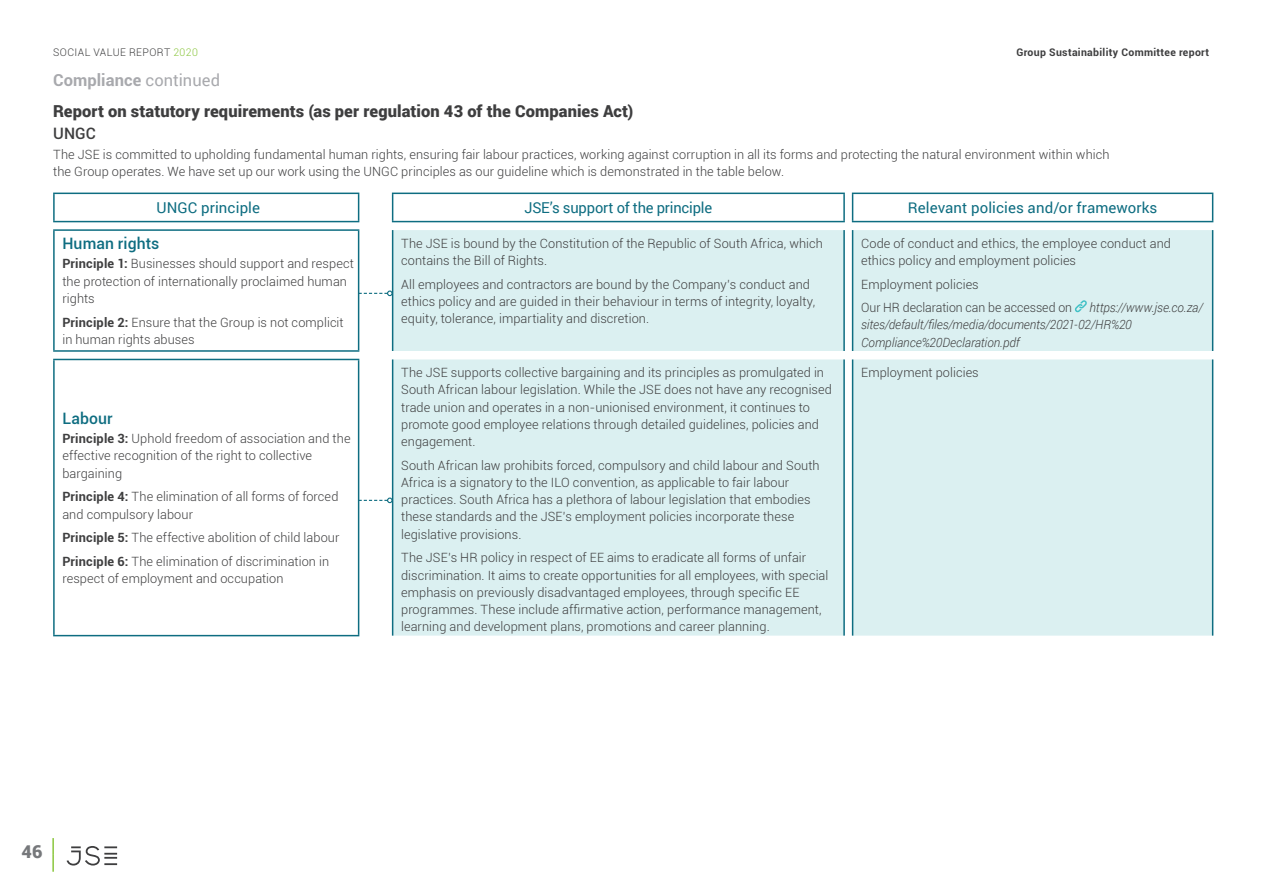
<style>
.page{position:relative;width:1263px;height:893px;background:#fff}
.page>*{position:absolute;margin:0;border:0;box-sizing:border-box;transform-origin:0 0}
.t1{font:900 18px "Roboto";color:#76787b}
.t2{font:900 16.5px "Roboto";letter-spacing:.005em;color:#3e3e3f}
.t3{font:700 16.5px "Roboto";letter-spacing:.005em;color:#a8a9ad}
.t4{font:500 15.75px "Roboto";letter-spacing:.005em;color:#0e6d81}
.t5{font:500 15.75px "Roboto";color:#3e3e3f}
.t6{font:15px "Roboto";letter-spacing:.005em;color:#0e6d81}
.t7{font:300 12.75px/17.2px "Roboto";letter-spacing:.005em;color:#3e3e3f}
.t8{font:italic 300 12.75px/17.2px "Roboto";color:#3e3e3f}
.t9{font:700 10.5px "Roboto";letter-spacing:.03em;color:#3e3e3f}
.t10{font:300 10.5px "Roboto";letter-spacing:.04em;color:#3e3e3f}
.s1{color:#8bc63e}
.s2{font-weight:400}
.s3{font-weight:700}
</style>
<div class="page">
<svg style="left:52px;top:838px;width:2px;height:34px"></svg>
<svg style="left:67px;top:846px;width:50px;height:19px"></svg>
<div style="left:393px;top:230px;width:819px;height:406px;background:#dbf0f1"></div>
<hr style="left:53px;top:193px;width:306px;height:1px;background:#0e6d81">
<hr style="left:53px;top:194px;width:2px;height:27px;background:#0e6d81">
<svg style="left:358px;top:194px;width:1px;height:27px"></svg>
<hr style="left:53px;top:221px;width:306px;height:1px;background:#0e6d81">
<hr style="left:53px;top:229px;width:306px;height:2px;background:#0e6d81">
<hr style="left:53px;top:350px;width:306px;height:2px;background:#0e6d81">
<hr style="left:53px;top:635px;width:306px;height:1px;background:#0e6d81">
<hr style="left:53px;top:231px;width:2px;height:119px;background:#0e6d81">
<hr style="left:358px;top:231px;width:1px;height:119px;background:#0e6d81">
<hr style="left:53px;top:359px;width:306px;height:1px;background:#0e6d81">
<hr style="left:53px;top:360px;width:2px;height:275px;background:#0e6d81">
<hr style="left:358px;top:360px;width:1px;height:275px;background:#0e6d81">
<hr style="left:392px;top:230px;width:1px;height:121px;background:#0e6d81">
<hr style="left:392px;top:359px;width:1px;height:277px;background:#0e6d81">
<hr style="left:843px;top:230px;width:2px;height:121px;background:#0e6d81">
<hr style="left:852px;top:230px;width:1px;height:121px;background:#0e6d81">
<hr style="left:1212px;top:230px;width:1px;height:121px;background:#0e6d81">
<hr style="left:843px;top:359px;width:2px;height:277px;background:#0e6d81">
<hr style="left:852px;top:359px;width:1px;height:277px;background:#0e6d81">
<hr style="left:1212px;top:359px;width:1px;height:277px;background:#0e6d81">
<svg style="left:392px;top:193px;width:821px;height:29px"></svg>
<hr style="left:392px;top:221px;width:453px;height:1px;background:#0e6d81">
<hr style="left:852px;top:221px;width:361px;height:1px;background:#0e6d81">
<svg style="left:359px;top:291px;width:33px;height:5px"></svg>
<svg style="left:1075px;top:300px;width:12px;height:12px"></svg>
<svg style="left:359px;top:498px;width:33px;height:5px"></svg>
<p class="t10" style="left:53px;top:45px;width:146px">SOCIAL VALUE REPORT <span class="s1">2020</span></p>
<p class="t3" style="left:53px;top:69px;width:168px">Compliance <span class="s2">continued</span></p>
<p class="t9" style="left:1016px;top:45px;width:194px">Group Sustainability Committee report</p>
<p class="t2" style="left:53px;top:100px;width:582px">Report on statutory requirements (as per regulation 43 of the Companies Act)</p>
<p class="t5" style="left:53px;top:123px;width:44px">UNGC</p>
<p class="t7" style="left:53px;top:145px;width:1058px">The JSE is committed to upholding fundamental human rights, ensuring fair labour practices, working against corruption in all its forms and protecting the natural environment within which the Group operates. We have set up our work using the UNGC principles as our guideline which is demonstrated in the table below.</p>
<p class="t6" style="left:157px;top:197px;width:105px">UNGC principle</p>
<p class="t6" style="left:524px;top:197px;width:189px">JSE’s support of the principle</p>
<p class="t6" style="left:908px;top:197px;width:251px">Relevant policies and/or frameworks</p>
<p class="t4" style="left:62px;top:232px;width:98px">Human rights</p>
<p class="t7" style="left:62px;top:255px;width:293px"><span class="s3">Principle 1:</span> Businesses should support and respect the protection of internationally proclaimed human rights</p>
<p class="t7" style="left:62px;top:313px;width:283px"><span class="s3">Principle 2:</span> Ensure that the Group is not complicit in human rights abuses</p>
<p class="t7" style="left:401px;top:234px;width:423px">The JSE is bound by the Constitution of the Republic of South Africa, which contains the Bill of Rights.</p>
<p class="t7" style="left:401px;top:275px;width:415px">All employees and contractors are bound by the Company’s conduct and ethics policy and are guided in their behaviour in terms of integrity, loyalty, equity, tolerance, impartiality and discretion.</p>
<p class="t7" style="left:861px;top:234px;width:311px">Code of conduct and ethics, the employee conduct and ethics policy and employment policies</p>
<p class="t7" style="left:861px;top:272px;width:212px;line-height:23.7px">Employment policies<br>Our HR declaration can be accessed on</p>
<p class="t8" style="left:861px;top:299px;width:343px;text-indent:228px">https://www.jse.co.za/ sites/default/files/media/documents/2021-02/HR%20<br>Compliance%20Declaration.pdf</p>
<p class="t4" style="left:62px;top:407px;width:52px">Labour</p>
<p class="t7" style="left:62px;top:430px;width:290px"><span class="s3">Principle 3:</span> Uphold freedom of association and the effective recognition of the right to collective bargaining</p>
<p class="t7" style="left:62px;top:488px;width:278px"><span class="s3">Principle 4:</span> The elimination of all forms of forced and compulsory labour</p>
<p class="t7" style="left:62px;top:525px;width:278px;line-height:23.7px"><span class="s3">Principle 5:</span> The effective abolition of child labour<br><span class="s3">Principle 6:</span> The elimination of discrimination in</p>
<p class="t7" style="left:62px;top:569px;width:223px">respect of employment and occupation</p>
<p class="t7" style="left:401px;top:363px;width:432px">The JSE supports collective bargaining and its principles as promulgated in South African labour legislation. While the JSE does not have any recognised trade union and operates in a non-unionised environment, it continues to promote good employee relations through detailed guidelines, policies and engagement.</p>
<p class="t7" style="left:401px;top:456px;width:420px">South African law prohibits forced, compulsory and child labour and South Africa is a signatory to the ILO convention, as applicable to fair labour practices. South Africa has a plethora of labour legislation that embodies these standards and the JSE's employment policies incorporate these legislative provisions.</p>
<p class="t7" style="left:401px;top:549px;width:429px">The JSE’s HR policy in respect of EE aims to eradicate all forms of unfair discrimination. It aims to create opportunities for all employees, with special emphasis on previously disadvantaged employees, through specific EE programmes. These include affirmative action, performance management, learning and development plans, promotions and career planning.</p>
<p class="t7" style="left:861px;top:363px;width:119px">Employment policies</p>
<h1 class="t1" style="left:22px;top:839px;width:22px">46</h1>
</div>
